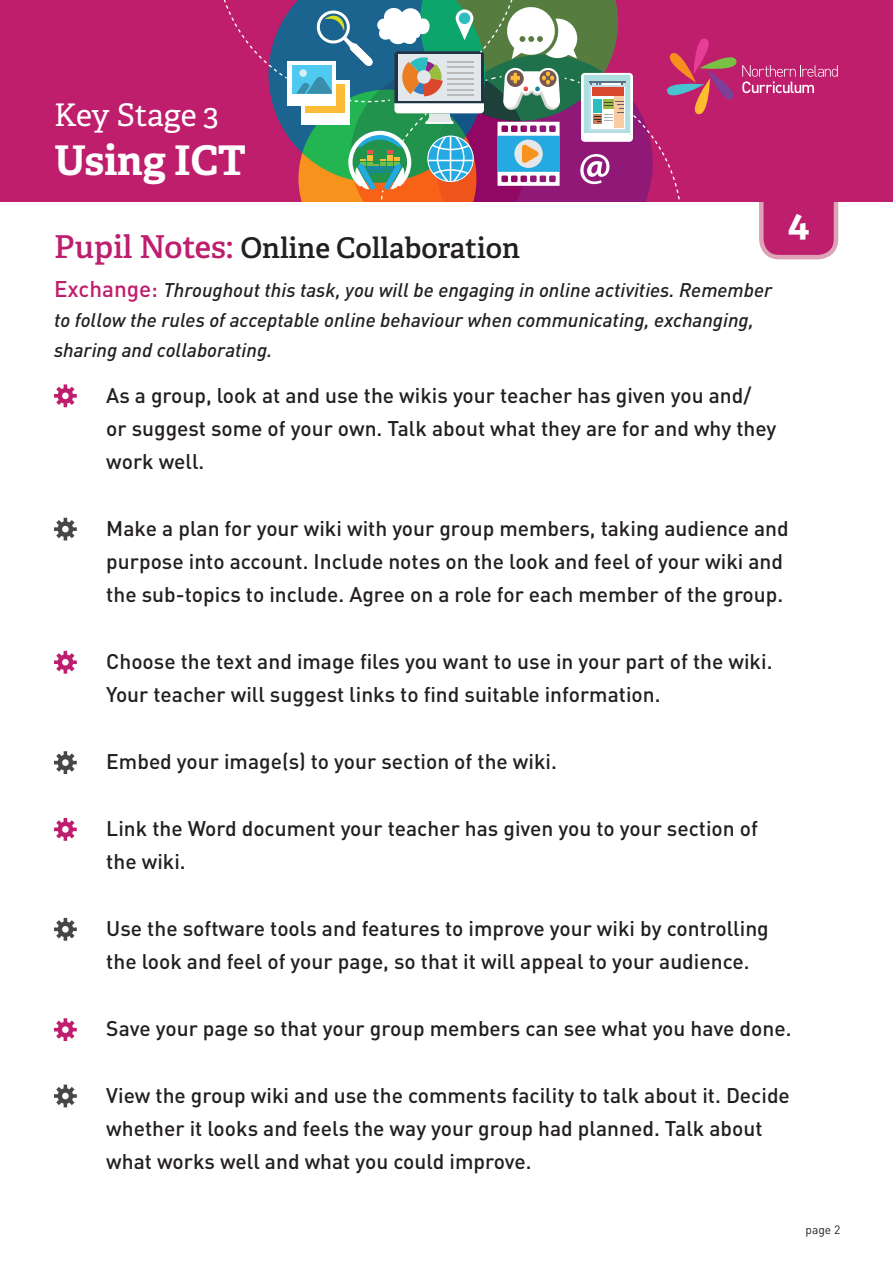
<style>
.page{position:relative;width:893px;height:1263px;background:#fff}
.page>*{position:absolute;margin:0;border:0;box-sizing:border-box;transform-origin:0 0}
.t1{font:700 40.8px "Adelle";color:#fff}
.Levels_Bullets{font:700 39px "Adelle";color:#fff}
.t2{font:31.05px "Adelle";letter-spacing:-.005em;color:#fff}
.t3{font:600 28.5px "Adelle";color:#231f20}
.Body_Text_New{font:500 21px/33px "DIN Pro";color:#231f20}
.t4{font:italic 500 19.5px/30px "DIN Pro";color:#231f20}
.t5{font:12px "DIN Pro";color:#231f20}
.s1{font-size:31.5px;color:#bd1e6d}
.s2{font-style:normal;font-size:22.5px;color:#bf1e6c}
</style>
<div class="page">
<div style="left:0;top:0;width:893px;height:202px;background:#bf1e6d"></div>
<svg style="left:223px;top:0;width:616px;height:260px"></svg>
<svg style="left:54px;top:384px;width:23px;height:23px"></svg>
<svg style="left:54px;top:518px;width:23px;height:22px"></svg>
<svg style="left:54px;top:651px;width:23px;height:23px"></svg>
<svg style="left:54px;top:751px;width:23px;height:23px"></svg>
<svg style="left:54px;top:818px;width:23px;height:23px"></svg>
<svg style="left:54px;top:918px;width:23px;height:23px"></svg>
<svg style="left:54px;top:1084px;width:23px;height:23px"></svg>
<svg style="left:54px;top:1018px;width:23px;height:23px"></svg>
<h3 class="t2" style="left:54px;top:96px;width:166px">Key Stage 3</h3>
<h1 class="t1" style="left:54px;top:135px;width:194px">Using ICT</h1>
<h3 class="t3" style="left:54px;top:230px;width:467px"><span class="s1">Pupil Notes:</span> Online Collaboration</h3>
<p class="t4" style="left:54px;top:275px;width:720px"><span class="s2">Exchange:</span> Throughout this task, you will be engaging in online activities. Remember to follow the rules of acceptable online behaviour when communicating, exchanging, sharing and collaborating.</p>
<p class="Body_Text_New" style="left:106px;top:378px;width:671px">As a group, look at and use the wikis your teacher has given you and/ or suggest some of your own. Talk about what they are for and why they work well.</p>
<p class="Levels_Bullets" style="left:788px;top:198px;width:23px">4</p>
<p class="Body_Text_New" style="left:106px;top:511px;width:684px">Make a plan for your wiki with your group members, taking audience and purpose into account. Include notes on the look and feel of your wiki and the sub-topics to include. Agree on a role for each member of the group.</p>
<p class="Body_Text_New" style="left:106px;top:644px;width:668px">Choose the text and image files you want to use in your part of the wiki.<br>Your teacher will suggest links to find suitable information.</p>
<p class="Body_Text_New" style="left:106px;top:744px;width:452px">Embed your image(s) to your section of the wiki.</p>
<p class="Body_Text_New" style="left:106px;top:811px;width:653px">Link the Word document your teacher has given you to your section of the wiki.</p>
<p class="Body_Text_New" style="left:106px;top:911px;width:664px">Use the software tools and features to improve your wiki by controlling the look and feel of your page, so that it will appeal to your audience.</p>
<p class="Body_Text_New" style="left:106px;top:1011px;width:687px">Save your page so that your group members can see what you have done.</p>
<p class="Body_Text_New" style="left:106px;top:1078px;width:685px">View the group wiki and use the comments facility to talk about it. Decide whether it looks and feels the way your group had planned. Talk about what works well and what you could improve.</p>
<p class="t5" style="left:805px;top:1221px;width:36px">page 2</p>
</div>
